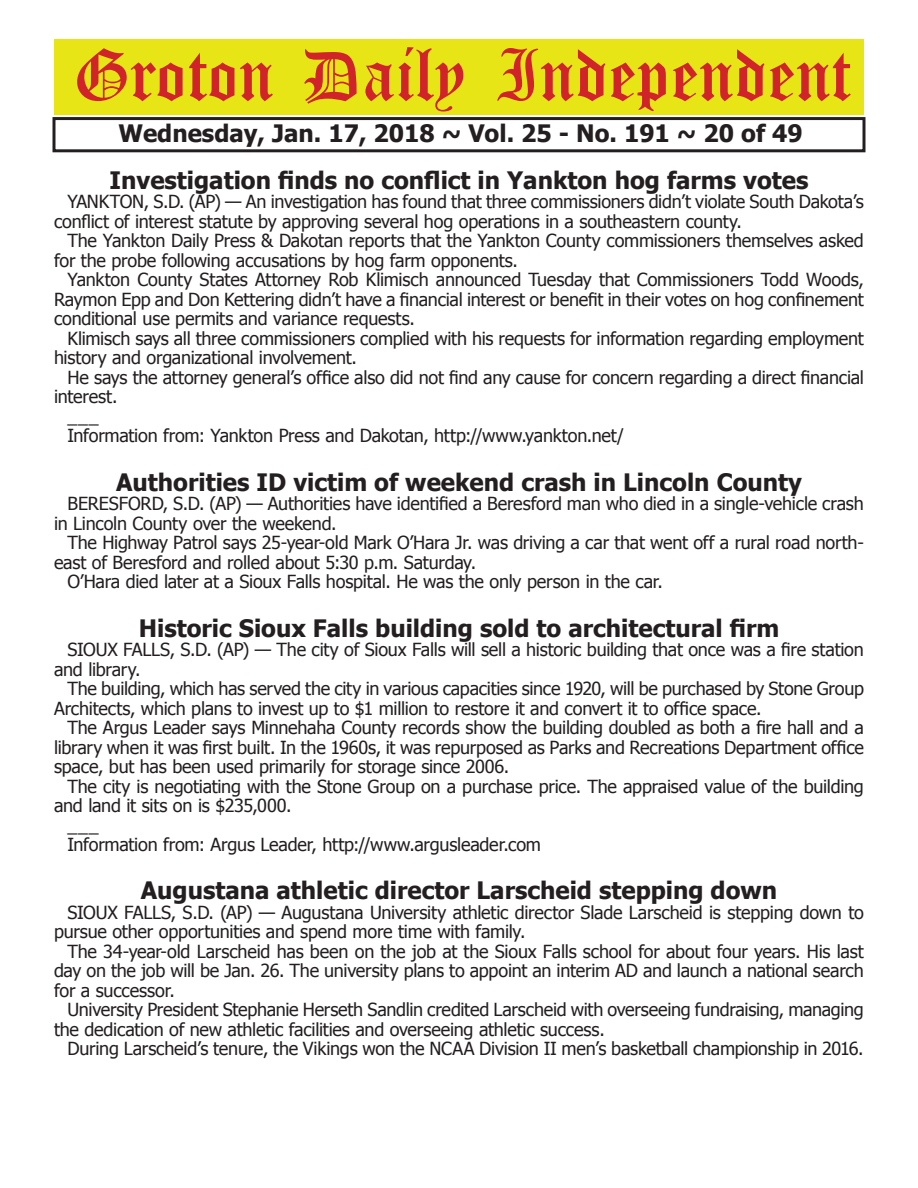
<style>
.page{position:relative;width:918px;height:1188px;background:#fff}
.page>*{position:absolute;margin:0;border:0;box-sizing:border-box;transform-origin:0 0}
.t1{font:54px "Old English Five";color:#d1232a}
.t2{font:700 24px "Tahoma";color:#231f20}
.t3{font:18px/19.5px "Tahoma";letter-spacing:-.015em;color:#231f20}
</style>
<div class="page">
<div style="left:52px;top:117px;width:814px;height:35px;border:3px solid #231f20"></div>
<div style="left:54px;top:40px;width:810px;height:75px;background:#e7e515"></div>
<h1 class="t1" style="left:73px;top:50px;width:779px">Groton Daily Independent</h1>
<h2 class="t2" style="left:118px;top:116px;width:686px">Wednesday, Jan. 17, 2018 ~ Vol. 25 - No. 191 ~ 20 of 49</h2>
<h2 class="t2" style="left:110px;top:163px;width:701px">Investigation finds no conflict in Yankton hog farms votes</h2>
<p class="t3" style="left:54px;top:191px;width:811px;text-indent:14px">YANKTON, S.D. (AP) — An investigation has found that three commissioners didn’t violate South Dakota’s conflict of interest statute by approving several hog operations in a southeastern county.</p>
<p class="t3" style="left:54px;top:230px;width:811px;text-indent:14px">The Yankton Daily Press &amp; Dakotan reports that the Yankton County commissioners themselves asked for the probe following accusations by hog farm opponents.</p>
<p class="t3" style="left:54px;top:269px;width:811px;text-align:justify;text-indent:14px">Yankton County States Attorney Rob Klimisch announced Tuesday that Commissioners Todd Woods, Raymon Epp and Don Kettering didn’t have a financial interest or benefit in their votes on hog confinement conditional use permits and variance requests.</p>
<p class="t3" style="left:54px;top:328px;width:811px;text-indent:14px">Klimisch says all three commissioners complied with his requests for information regarding employment history and organizational involvement.</p>
<p class="t3" style="left:68px;top:367px;width:798px">He says the attorney general’s office also did not find any cause for concern regarding a direct financial</p>
<p class="t3" style="left:54px;top:386px;width:65px">interest.</p>
<p class="t3" style="left:68px;top:406px;width:33px">___</p>
<p class="t3" style="left:68px;top:425px;width:558px">Information from: Yankton Press and Dakotan, http://www.yankton.net/</p>
<h2 class="t2" style="left:116px;top:465px;width:687px">Authorities ID victim of weekend crash in Lincoln County</h2>
<p class="t3" style="left:54px;top:493px;width:811px;text-indent:14px">BERESFORD, S.D. (AP) — Authorities have identified a Beresford man who died in a single-vehicle crash in Lincoln County over the weekend.</p>
<p class="t3" style="left:68px;top:532px;width:798px">The Highway Patrol says 25-year-old Mark O’Hara Jr. was driving a car that went off a rural road north-</p>
<p class="t3" style="left:54px;top:552px;width:424px">east of Beresford and rolled about 5:30 p.m. Saturday.</p>
<p class="t3" style="left:68px;top:571px;width:597px">O’Hara died later at a Sioux Falls hospital. He was the only person in the car.</p>
<h2 class="t2" style="left:139px;top:611px;width:642px">Historic Sioux Falls building sold to architectural firm</h2>
<p class="t3" style="left:54px;top:639px;width:811px;text-indent:14px">SIOUX FALLS, S.D. (AP) — The city of Sioux Falls will sell a historic building that once was a fire station and library.</p>
<p class="t3" style="left:54px;top:678px;width:811px;text-indent:14px">The building, which has served the city in various capacities since 1920, will be purchased by Stone Group<br>Architects, which plans to invest up to $1 million to restore it and convert it to office space.</p>
<p class="t3" style="left:54px;top:717px;width:812px;text-align:justify;text-indent:14px">The Argus Leader says Minnehaha County records show the building doubled as both a fire hall and a library when it was first built. In the 1960s, it was repurposed as Parks and Recreations Department office space, but has been used primarily for storage since 2006.</p>
<p class="t3" style="left:68px;top:775px;width:798px">The city is negotiating with the Stone Group on a purchase price. The appraised value of the building</p>
<p class="t3" style="left:54px;top:795px;width:239px">and land it sits on is $235,000.</p>
<p class="t3" style="left:68px;top:814px;width:33px">___</p>
<p class="t3" style="left:68px;top:834px;width:475px">Information from: Argus Leader, http://www.argusleader.com</p>
<h2 class="t2" style="left:141px;top:874px;width:638px">Augustana athletic director Larscheid stepping down</h2>
<p class="t3" style="left:54px;top:902px;width:811px;text-indent:14px">SIOUX FALLS, S.D. (AP) — Augustana University athletic director Slade Larscheid is stepping down to pursue other opportunities and spend more time with family.</p>
<p class="t3" style="left:54px;top:941px;width:811px;text-align:justify;text-indent:14px">The 34-year-old Larscheid has been on the job at the Sioux Falls school for about four years. His last day on the job will be Jan. 26. The university plans to appoint an interim AD and launch a national search for a successor.</p>
<p class="t3" style="left:54px;top:999px;width:811px;text-indent:14px">University President Stephanie Herseth Sandlin credited Larscheid with overseeing fundraising, managing the dedication of new athletic facilities and overseeing athletic success.</p>
<p class="t3" style="left:68px;top:1038px;width:798px">During Larscheid’s tenure, the Vikings won the NCAA Division II men’s basketball championship in 2016.</p>
</div>
